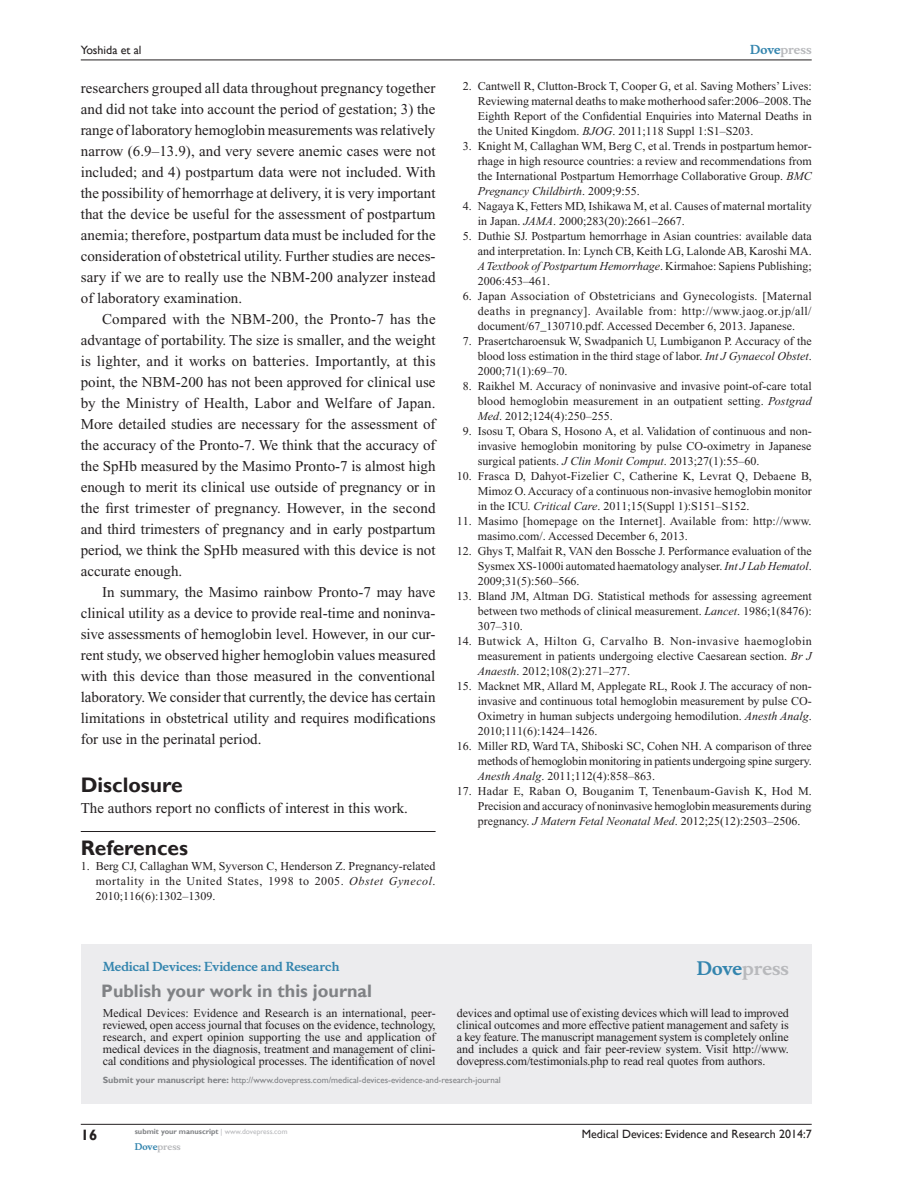
<style>
.page{position:relative;width:918px;height:1188px;background:#fff}
.page>*{position:absolute;margin:0;border:0;box-sizing:border-box;transform-origin:0 0}
.RefH{font:700 21px "Gill Sans";color:#231f20}
.PromBx-H1{font:700 18px "Gill Sans";color:#808285}
.PromBx-Brand{font:700 18px "Musee";color:#b8b9bc}
.Tx{font:15px/21px "Times New Roman";color:#231f20;text-align:justify}
.TxF{font:15px "Times New Roman";color:#231f20}
.t1{font:700 15px "Gill Sans";color:#231f20}
.RefNL2{font:12px/15px "Times New Roman";color:#231f20;text-align:justify}
.PromBx-Tx{font:12px/12px "Times New Roman";letter-spacing:-.005em;color:#231f20;text-align:justify}
.RefNL1{font:12px/15px "Times New Roman";letter-spacing:.045em;color:#231f20;text-align:justify}
.t2{font:12px "Gill Sans";color:#231f20}
.PromBx-JrnlName{font:700 12px "Musee";color:#3485ae}
.t3{font:700 12px "Musee";color:#b8b9bc}
.PromBx-SubmitMssWebA{font:9px "Gill Sans";color:#808285}
.t4{font:700 9px "Musee";color:#b8b9bc}
.t5{font:700 7.5px "Gill Sans";color:#808285}
.s1{font-style:italic}
.s2{color:#3485ae}
.s3{font-weight:700}
.s4{font-weight:400;color:#b8b9bc}
</style>
<div class="page">
<div style="left:81px;top:944px;width:731px;height:159px;background:#ececee"></div>
<hr style="left:81px;top:1124px;width:731px;height:1px;background:#231f20">
<hr style="left:81px;top:60px;width:731px;height:1px;background:#231f20">
<hr style="left:81px;top:831px;width:355px;height:1px;background:#231f20">
<p class="t2" style="left:81px;top:43px;width:62px">Yoshida et al</p>
<p class="Tx" style="left:81px;top:77px;width:356px">researchers grouped all data throughout pregnancy together and did not take into account the period of gestation; 3) the range of laboratory hemoglobin measurements was relatively narrow (6.9–13.9), and very severe anemic cases were not included; and 4) postpartum data were not included. With the possibility of hemorrhage at delivery, it is very important that the device be useful for the assessment of postpartum anemia; therefore, postpartum data must be included for the consideration of obstetrical utility. Further studies are neces&shy;sary if we are to really use the NBM-200 analyzer instead of laboratory examination.</p>
<p class="Tx" style="left:81px;top:308px;width:356px;text-indent:21px">Compared with the NBM-200, the Pronto-7 has the advantage of portability. The size is smaller, and the weight is lighter, and it works on batteries. Importantly, at this point, the NBM-200 has not been approved for clinical use by the Ministry of Health, Labor and Welfare of Japan.<br>More detailed studies are necessary for the assessment of the accuracy of the Pronto-7. We think that the accuracy of the SpHb measured by the Masimo Pronto-7 is almost high enough to merit its clinical use outside of pregnancy or in the first trimester of pregnancy. However, in the second and third trimesters of pregnancy and in early postpartum period, we think the SpHb measured with this device is not accurate enough.</p>
<p class="Tx" style="left:81px;top:581px;width:356px;text-indent:21px">In summary, the Masimo rainbow Pronto-7 may have clinical utility as a device to provide real-time and noninva&shy;sive assessments of hemoglobin level. However, in our cur&shy;rent study, we observed higher hemoglobin values measured with this device than those measured in the conventional laboratory. We consider that currently, the device has certain limitations in obstetrical utility and requires modifications for use in the perinatal period.</p>
<h1 class="RefH" style="left:81px;top:772px;width:103px">Disclosure</h1>
<p class="TxF" style="left:81px;top:799px;width:329px">The authors report no conflicts of interest in this work.</p>
<p class="RefH" style="left:81px;top:835px;width:109px">References</p>
<p class="RefNL1" style="left:96px;top:858px;width:341px;text-indent:-15px">1. Berg CJ, Callaghan WM, Syverson C, Henderson Z. Pregnancy-related mortality in the United States, 1998 to 2005. <span class="s1">Obstet Gynecol</span>.<br>2010;116(6):1302–1309.</p>
<p class="t3" style="left:750px;top:43px;width:63px"><span class="s2">Dove</span>press</p>
<p class="RefNL2" style="left:478px;top:79px;width:335px;text-indent:-15px">2. Cantwell R, Clutton-Brock T, Cooper G, et al. Saving Mothers’ Lives:<br>Reviewing maternal deaths to make motherhood safer:2006–2008. The Eighth Report of the Confidential Enquiries into Maternal Deaths in the United Kingdom. <span class="s1">BJOG</span>. 2011;118 Suppl 1:S1–S203.</p>
<p class="RefNL2" style="left:478px;top:139px;width:335px;text-indent:-15px">3. Knight M, Callaghan WM, Berg C, et al. Trends in postpartum hemor&shy;rhage in high resource countries: a review and recommendations from the International Postpartum Hemorrhage Collaborative Group. <span class="s1">BMC Pregnancy Childbirth</span>. 2009;9:55.</p>
<p class="RefNL2" style="left:478px;top:199px;width:335px;text-indent:-15px">4. Nagaya K, Fetters MD, Ishikawa M, et al. Causes of maternal mortality in Japan. <span class="s1">JAMA</span>. 2000;283(20):2661–2667.</p>
<p class="RefNL2" style="left:478px;top:229px;width:335px;text-indent:-15px">5. Duthie SJ. Postpartum hemorrhage in Asian countries: available data and interpretation. In: Lynch CB, Keith LG, Lalonde AB, Karoshi MA.<br><span class="s1">A Textbook of Postpartum Hemorrhage</span>. Kirmahoe: Sapiens Publishing; 2006:453–461.</p>
<p class="RefNL2" style="left:478px;top:289px;width:336px;text-indent:-15px">6. Japan Association of Obstetricians and Gynecologists. [Maternal deaths in pregnancy]. Available from: http://www.jaog.or.jp/all/ document/67_130710.pdf. Accessed December 6, 2013. Japanese.</p>
<p class="RefNL2" style="left:478px;top:334px;width:335px;text-indent:-15px">7. Prasertcharoensuk W, Swadpanich U, Lumbiganon P. Accuracy of the blood loss estimation in the third stage of labor. <span class="s1">Int J Gynaecol Obstet</span>.<br>2000;71(1):69–70.</p>
<p class="RefNL2" style="left:478px;top:379px;width:335px;text-indent:-15px">8. Raikhel M. Accuracy of noninvasive and invasive point-of-care total blood hemoglobin measurement in an outpatient setting. <span class="s1">Postgrad Med</span>. 2012;124(4):250–255.</p>
<p class="RefNL2" style="left:478px;top:424px;width:335px;text-indent:-15px">9. Isosu T, Obara S, Hosono A, et al. Validation of continuous and non&shy;invasive hemoglobin monitoring by pulse CO-oximetry in Japanese surgical patients. <span class="s1">J Clin Monit Comput</span>. 2013;27(1):55–60.</p>
<p class="RefNL2" style="left:478px;top:469px;width:336px;text-indent:-21px">10. Frasca D, Dahyot-Fizelier C, Catherine K, Levrat Q, Debaene B, Mimoz O. Accuracy of a continuous non-invasive hemoglobin monitor in the ICU. <span class="s1">Critical Care</span>. 2011;15(Suppl 1):S151–S152.</p>
<p class="RefNL2" style="left:478px;top:514px;width:335px;text-indent:-21px">11. Masimo [homepage on the Internet]. Available from: http://www. masimo.com/. Accessed December 6, 2013.</p>
<p class="RefNL2" style="left:478px;top:544px;width:335px;text-indent:-21px">12. Ghys T, Malfait R, VAN den Bossche J. Performance evaluation of the Sysmex XS-1000i automated haematology analyser. <span class="s1">Int J Lab Hematol</span>.<br>2009;31(5):560–566.</p>
<p class="RefNL2" style="left:478px;top:589px;width:335px;text-indent:-21px">13. Bland JM, Altman DG. Statistical methods for assessing agreement between two methods of clinical measurement. <span class="s1">Lancet</span>. 1986;1(8476):<br>307–310.</p>
<p class="RefNL2" style="left:478px;top:634px;width:336px;text-indent:-21px">14. Butwick A, Hilton G, Carvalho B. Non-invasive haemoglobin measurement in patients undergoing elective Caesarean section. <span class="s1">Br J Anaesth</span>. 2012;108(2):271–277.</p>
<p class="RefNL2" style="left:478px;top:679px;width:335px;text-indent:-21px">15. Macknet MR, Allard M, Applegate RL, Rook J. The accuracy of non&shy;invasive and continuous total hemoglobin measurement by pulse CO-Oximetry in human subjects undergoing hemodilution. <span class="s1">Anesth Analg</span>.<br>2010;111(6):1424–1426.</p>
<p class="RefNL2" style="left:478px;top:739px;width:335px;text-indent:-21px">16. Miller RD, Ward TA, Shiboski SC, Cohen NH. A comparison of three methods of hemoglobin monitoring in patients undergoing spine surgery.<br><span class="s1">Anesth Analg</span>. 2011;112(4):858–863.</p>
<p class="RefNL2" style="left:478px;top:784px;width:336px;text-indent:-21px">17. Hadar E, Raban O, Bouganim T, Tenenbaum-Gavish K, Hod M.<br>Precision and accuracy of noninvasive hemoglobin measurements during pregnancy. <span class="s1">J Matern Fetal Neonatal Med</span>. 2012;25(12):2503–2506.</p>
<p class="PromBx-JrnlName" style="left:103px;top:959px;width:238px">Medical Devices: Evidence and Research</p>
<p class="PromBx-H1" style="left:101px;top:980px;width:272px">Publish your work in this journal</p>
<p class="PromBx-Brand" style="left:697px;top:958px;width:94px"><span class="s2">Dove</span>press</p>
<p class="PromBx-Tx" style="left:103px;top:1007px;width:334px">Medical Devices: Evidence and Research is an international, peer&shy;reviewed, open access journal that focuses on the evidence, technology, research, and expert opinion supporting the use and application of medical devices in the diagnosis, treatment and management of clini&shy;cal conditions and physiological processes. The identification of novel</p>
<p class="PromBx-Tx" style="left:457px;top:1007px;width:334px">devices and optimal use of existing devices which will lead to improved clinical outcomes and more effective patient management and safety is a key feature. The manuscript management system is completely online and includes a quick and fair peer-review system. Visit http://www. dovepress.com/testimonials.php to read real quotes from authors.</p>
<p class="PromBx-SubmitMssWebA" style="left:103px;top:1075px;width:400px"><span class="s3">Submit your manuscript here:</span> http://www.dovepress.com/medical-devices-evidence-and-research-journal</p>
<p class="t1" style="left:81px;top:1126px;width:18px">16</p>
<p class="t5" style="left:135px;top:1127px;width:154px">submit your manuscript <span class="s4">| www.dovepress.com</span></p>
<p class="t4" style="left:135px;top:1141px;width:48px"><span class="s2">Dove</span>press</p>
<p class="t2" style="left:582px;top:1127px;width:231px">Medical Devices: Evidence and Research 2014:7</p>
</div>
